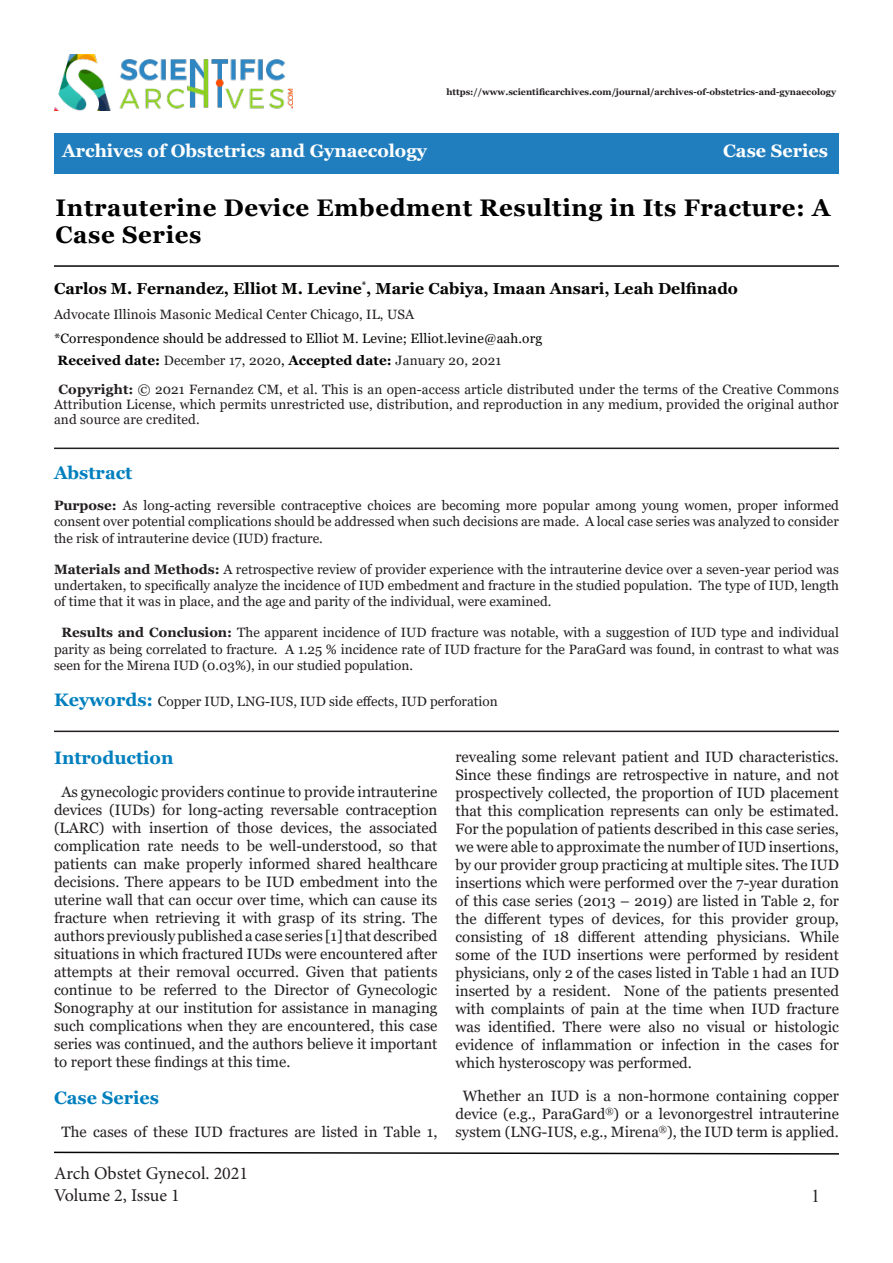
<style>
.page{position:relative;width:893px;height:1263px;background:#fff}
.page>*{position:absolute;margin:0;border:0;box-sizing:border-box;transform-origin:0 0}
.t1{font:700 24px/27px "Georgia";letter-spacing:.025em;color:#000}
.t2{font:700 18px "Georgia";color:#fff}
.t3{font:18px/21.6px "Minion Pro";letter-spacing:-.005em;color:#231f20}
.t4{font:700 18px "Georgia";color:#007fbe}
.t5{font:18px "Times New Roman";color:#231f20}
.t6{font:700 15.9px "Georgia";color:#040503}
.t7{font:15px/18px "Georgia";color:#231f20;text-align:justify}
.t8{font:13.5px/16.2px "Georgia";color:#231f20;text-align:justify}
.t9{font:13.5px "Georgia";letter-spacing:.01em;color:#040503}
.t10{font:700 9px "Georgia";color:#231f20}
.s1{font-weight:700;color:#040503}
.s2{color:#040503}
.s3{font-weight:700}
.s4{font-weight:700;font-size:18px;color:#007fbe}
</style>
<div class="page">
<div style="left:54px;top:134px;width:785px;height:40px;background:#217ebe"></div>
<img style="left:54px;top:54px;width:238px;height:56px">
<svg style="left:54px;top:1151px;width:785px;height:4px"></svg>
<hr style="left:54px;top:265px;width:785px;height:2px;background:#040503">
<hr style="left:54px;top:448px;width:785px;height:1px;background:#231f20">
<hr style="left:54px;top:731px;width:785px;height:1px;background:#231f20">
<p class="t10" style="left:446px;top:87px;width:391px">https://www.scientificarchives.com/journal/archives-of-obstetrics-and-gynaecology</p>
<p class="t2" style="left:62px;top:139px;width:366px">Archives of Obstetrics and Gynaecology</p>
<p class="t2" style="left:723px;top:139px;width:106px">Case Series</p>
<p class="t1" style="left:56px;top:194px;width:776px">Intrauterine Device Embedment Resulting in Its Fracture: A<br>Case Series</p>
<p class="t6" style="left:54px;top:278px;width:685px">Carlos M. Fernandez, Elliot M. Levine<sup>*</sup>, Marie Cabiya, Imaan Ansari, Leah Delfinado</p>
<p class="t8" style="left:54px;top:306px;width:362px">Advocate Illinois Masonic Medical Center Chicago, IL, USA</p>
<p class="t9" style="left:54px;top:330px;width:490px">*Correspondence should be addressed to Elliot M. Levine; Elliot.levine@aah.org</p>
<p class="t8" style="left:58px;top:353px;width:445px"><span class="s1">Received date:</span> December 17, 2020<span class="s2">,</span> <span class="s1">Accepted date:</span> January 20, 2021</p>
<p class="t8" style="left:54px;top:382px;width:786px;line-height:15px;text-indent:5px"><span class="s3">Copyright:</span> © 2021 Fernandez CM, et al. This is an open-access article distributed under the terms of the Creative Commons Attribution License, which permits unrestricted use, distribution, and reproduction in any medium, provided the original author and source are credited.</p>
<p class="t4" style="left:54px;top:461px;width:80px">Abstract</p>
<p class="t8" style="left:54px;top:498px;width:786px"><span class="s3">Purpose:</span> As long-acting reversible contraceptive choices are becoming more popular among young women, proper informed consent over potential complications should be addressed when such decisions are made. A local case series was analyzed to consider the risk of intrauterine device (IUD) fracture.</p>
<p class="t8" style="left:54px;top:561px;width:786px"><span class="s3">Materials and Methods:</span> A retrospective review of provider experience with the intrauterine device over a seven-year period was undertaken, to specifically analyze the incidence of IUD embedment and fracture in the studied population. The type of IUD, length of time that it was in place, and the age and parity of the individual, were examined.</p>
<p class="t8" style="left:54px;top:625px;width:786px;text-indent:8px"><span class="s3">Results and Conclusion:</span> The apparent incidence of IUD fracture was notable, with a suggestion of IUD type and individual parity as being correlated to fracture. A 1.25 % incidence rate of IUD fracture for the ParaGard was found, in contrast to what was seen for the Mirena IUD (0.03%), in our studied population.</p>
<p class="t8" style="left:54px;top:694px;width:445px"><span class="s4">Keywords:</span> Copper IUD, LNG-IUS, IUD side effects, IUD perforation</p>
<p class="t4" style="left:54px;top:746px;width:121px">Introduction</p>
<p class="t7" style="left:54px;top:783px;width:385px;text-indent:8px">As gynecologic providers continue to provide intrauterine devices (IUDs) for long-acting reversable contraception (LARC) with insertion of those devices, the associated complication rate needs to be well-understood, so that patients can make properly informed shared healthcare decisions. There appears to be IUD embedment into the uterine wall that can occur over time, which can cause its fracture when retrieving it with grasp of its string. The authors previously published a case series [1] that described situations in which fractured IUDs were encountered after attempts at their removal occurred. Given that patients continue to be referred to the Director of Gynecologic Sonography at our institution for assistance in managing such complications when they are encountered, this case series was continued, and the authors believe it important to report these findings at this time.</p>
<p class="t4" style="left:54px;top:1086px;width:106px">Case Series</p>
<p class="t7" style="left:61px;top:1123px;width:377px">The cases of these IUD fractures are listed in Table 1,</p>
<p class="t3" style="left:54px;top:1163px;width:196px">Arch Obstet Gynecol. 2021<br>Volume 2, Issue 1</p>
<p class="t7" style="left:455px;top:748px;width:385px">revealing some relevant patient and IUD characteristics.<br>Since these findings are retrospective in nature, and not prospectively collected, the proportion of IUD placement that this complication represents can only be estimated.<br>For the population of patients described in this case series, we were able to approximate the number of IUD insertions, by our provider group practicing at multiple sites. The IUD insertions which were performed over the 7-year duration of this case series (2013 – 2019) are listed in Table 2, for the different types of devices, for this provider group, consisting of 18 different attending physicians. While some of the IUD insertions were performed by resident physicians, only 2 of the cases listed in Table 1 had an IUD inserted by a resident. None of the patients presented with complaints of pain at the time when IUD fracture was identified. There were also no visual or histologic evidence of inflammation or infection in the cases for which hysteroscopy was performed.</p>
<p class="t7" style="left:455px;top:1087px;width:385px;text-align:center">Whether an IUD is a non-hormone containing copper device (e.g., ParaGard<sup>®</sup>) or a levonorgestrel intrauterine system (LNG-IUS, e.g., Mirena<sup>®</sup>), the IUD term is applied.</p>
<p class="t5" style="left:811px;top:1183px;width:10px">1</p>
</div>
